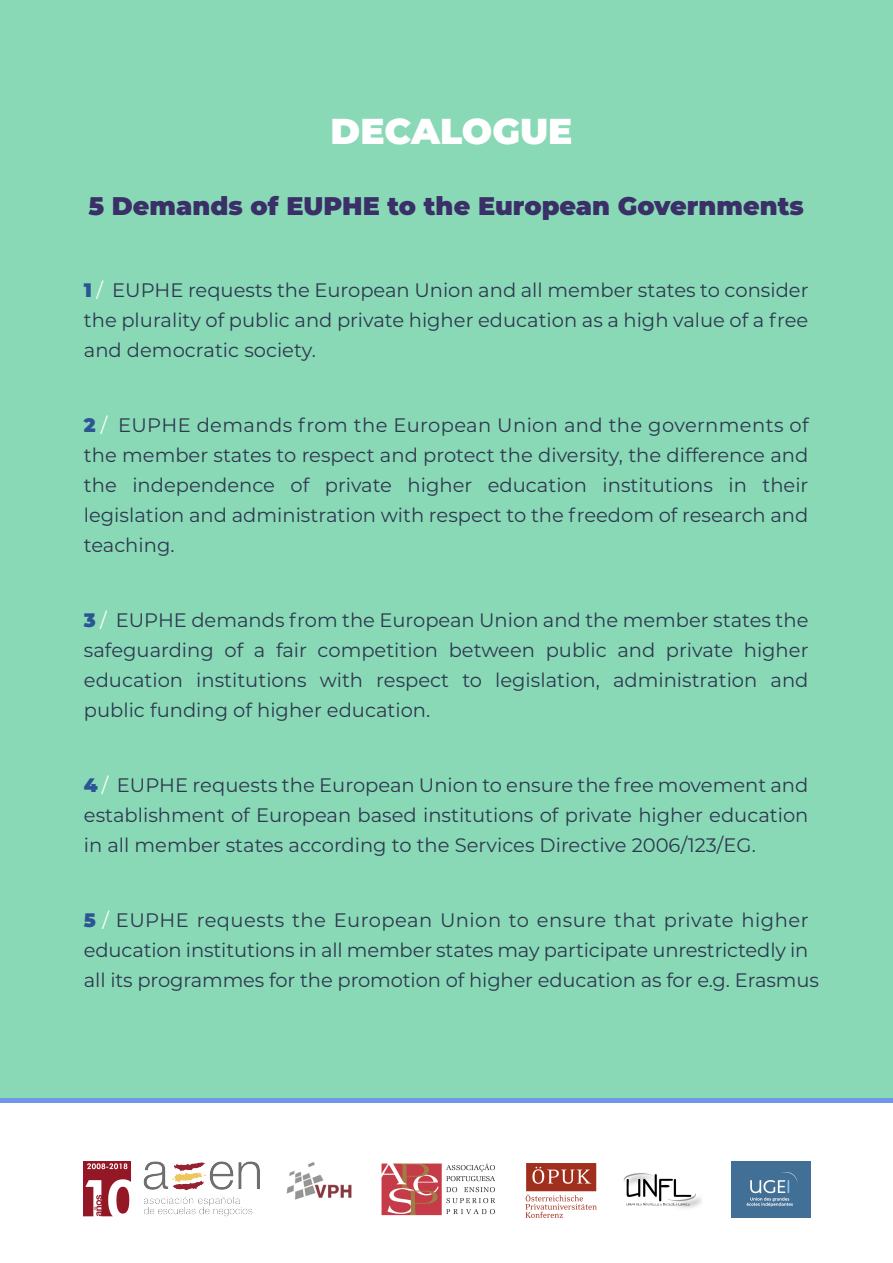
<style>
.page{position:relative;width:893px;height:1263px;background:#fff}
.page>*{position:absolute;margin:0;border:0;box-sizing:border-box;transform-origin:0 0}
.t1{font:900 36px "Montserrat";color:#fff}
.t2{font:900 25.5px "Montserrat";color:#3b2f68}
.t3{font:19.5px/30px "Montserrat";color:#2f384f;text-align:justify}
.s1{font-weight:900;color:#2b5593}
.s2{color:#fff}
</style>
<div class="page">
<div style="left:0;top:0;width:893px;height:1101px;background:#89d9b7"></div>
<img style="left:731px;top:1161px;width:79px;height:57px">
<img style="left:525px;top:1163px;width:71px;height:55px">
<img style="left:623px;top:1173px;width:79px;height:35px">
<img style="left:84px;top:1162px;width:175px;height:55px">
<img style="left:381px;top:1163px;width:114px;height:53px">
<img style="left:286px;top:1162px;width:66px;height:38px">
<div style="left:0;top:1098px;width:893px;height:5px;background:#7096e9"></div>
<h1 class="t1" style="left:331px;top:104px;width:243px">DECALOGUE</h1>
<h2 class="t2" style="left:88px;top:186px;width:717px">5 Demands of EUPHE to the European Governments</h2>
<p class="t3" style="left:84px;top:274px;width:726px"><span class="s1">1</span> <span class="s2">/</span> EUPHE requests the European Union and all member states to consider the plurality of public and private higher education as a high value of a free and democratic society.</p>
<p class="t3" style="left:84px;top:409px;width:726px"><span class="s1">2</span> <span class="s2">/</span> EUPHE demands from the European Union and the governments of the member states to respect and protect the diversity, the difference and the independence of private higher education institutions in their legislation and administration with respect to the freedom of research and teaching.</p>
<p class="t3" style="left:84px;top:604px;width:726px"><span class="s1">3</span> <span class="s2">/</span> EUPHE demands from the European Union and the member states the safeguarding of a fair competition between public and private higher education institutions with respect to legislation, administration and public funding of higher education.</p>
<p class="t3" style="left:84px;top:769px;width:726px"><span class="s1">4</span> <span class="s2">/</span> EUPHE requests the European Union to ensure the free movement and establishment of European based institutions of private higher education in all member states according to the Services Directive 2006/123/EG.</p>
<p class="t3" style="left:84px;top:904px;width:736px;text-align:left"><span class="s1">5</span> <span class="s2">/</span> EUPHE requests the European Union to ensure that private higher education institutions in all member states may participate unrestrictedly in all its programmes for the promotion of higher education as for e.g. Erasmus</p>
</div>
